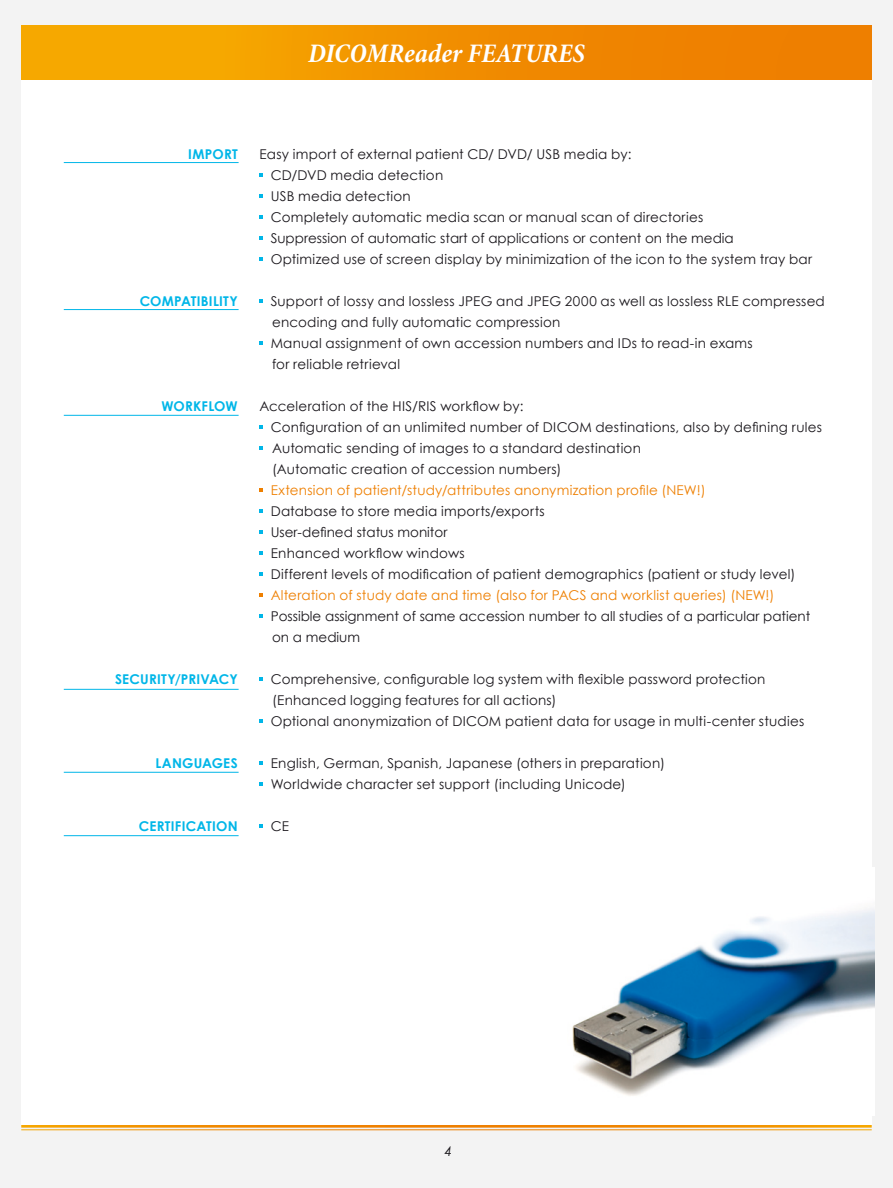
<style>
.page{position:relative;width:893px;height:1188px;background:#f3f3f3}
.page>*{position:absolute;margin:0;border:0;box-sizing:border-box;transform-origin:0 0}
.t1{font:italic 700 condensed 27px "Minion Pro";color:#fff}
.t2{font:13.5px "Century Gothic";letter-spacing:.015em;color:#1a171c}
.t3{font:13.5px "Century Gothic";letter-spacing:.015em;color:#ee7f00}
.t4{font:700 13.5px "Century Gothic";letter-spacing:.015em;color:#00b6e8}
.t5{font:italic 13.5px "Century Gothic";color:#1a171c}
</style>
<div class="page">
<div style="left:21px;top:27px;width:851px;height:1098px;background:#fafafa"></div>
<div style="left:21px;top:26px;width:851px;height:54px;background:linear-gradient(to right,#f7ad00,#ed7700)"></div>
<hr style="left:21px;top:1125px;width:851px;height:3px;background:#fff">
<hr style="left:21px;top:1129px;width:851px;height:1px;background:#fff">
<img style="left:572px;top:867px;width:302px;height:248px">
<svg style="left:259px;top:173px;width:4px;height:4px"></svg>
<svg style="left:259px;top:194px;width:4px;height:4px"></svg>
<svg style="left:259px;top:215px;width:4px;height:4px"></svg>
<svg style="left:259px;top:236px;width:4px;height:4px"></svg>
<svg style="left:259px;top:257px;width:4px;height:4px"></svg>
<svg style="left:259px;top:299px;width:4px;height:4px"></svg>
<svg style="left:259px;top:341px;width:4px;height:4px"></svg>
<svg style="left:259px;top:425px;width:4px;height:4px"></svg>
<svg style="left:259px;top:446px;width:4px;height:4px"></svg>
<svg style="left:259px;top:488px;width:4px;height:4px"></svg>
<svg style="left:259px;top:509px;width:4px;height:4px"></svg>
<svg style="left:259px;top:530px;width:4px;height:4px"></svg>
<svg style="left:259px;top:551px;width:4px;height:4px"></svg>
<svg style="left:259px;top:572px;width:4px;height:4px"></svg>
<svg style="left:259px;top:593px;width:4px;height:4px"></svg>
<svg style="left:259px;top:614px;width:4px;height:4px"></svg>
<svg style="left:259px;top:677px;width:4px;height:4px"></svg>
<svg style="left:259px;top:719px;width:4px;height:4px"></svg>
<svg style="left:259px;top:761px;width:4px;height:4px"></svg>
<svg style="left:259px;top:782px;width:4px;height:4px"></svg>
<svg style="left:259px;top:824px;width:4px;height:4px"></svg>
<hr style="left:64px;top:772px;width:175px;height:1px;background:#00b6e8">
<hr style="left:64px;top:162px;width:175px;height:1px;background:#00b6e8">
<hr style="left:64px;top:309px;width:175px;height:1px;background:#00b6e8">
<hr style="left:64px;top:415px;width:175px;height:1px;background:#00b6e8">
<hr style="left:64px;top:689px;width:175px;height:1px;background:#00b6e8">
<hr style="left:64px;top:835px;width:175px;height:1px;background:#00b6e8">
<p class="t1" style="left:308px;top:35px;width:278px">DICOMReader FEATURES</p>
<p class="t4" style="left:188px;top:144px;width:51px">IMPORT</p>
<p class="t2" style="left:259px;top:145px;width:374px">Easy import of external patient CD/ DVD/ USB media by:</p>
<p class="t2" style="left:271px;top:166px;width:174px">CD/DVD media detection</p>
<p class="t2" style="left:271px;top:187px;width:142px">USB media detection</p>
<p class="t2" style="left:271px;top:208px;width:434px">Completely automatic media scan or manual scan of directories</p>
<p class="t2" style="left:271px;top:229px;width:465px">Suppression of automatic start of applications or content on the media</p>
<p class="t2" style="left:271px;top:250px;width:543px">Optimized use of screen display by minimization of the icon to the system tray bar</p>
<p class="t4" style="left:140px;top:291px;width:99px">COMPATIBILITY</p>
<p class="t2" style="left:271px;top:292px;width:556px">Support of lossy and lossless JPEG and JPEG 2000 as well as lossless RLE compressed</p>
<p class="t2" style="left:272px;top:313px;width:290px">encoding and fully automatic compression</p>
<p class="t2" style="left:271px;top:334px;width:484px">Manual assignment of own accession numbers and IDs to read-in exams</p>
<p class="t2" style="left:272px;top:355px;width:129px">for reliable retrieval</p>
<p class="t4" style="left:161px;top:396px;width:78px">WORKFLOW</p>
<p class="t2" style="left:259px;top:397px;width:266px">Acceleration of the HIS/RIS workflow by:</p>
<p class="t2" style="left:271px;top:418px;width:553px">Configuration of an unlimited number of DICOM destinations, also by defining rules</p>
<p class="t2" style="left:272px;top:439px;width:370px">Automatic sending of images to a standard destination</p>
<p class="t2" style="left:272px;top:460px;width:291px">(Automatic creation of accession numbers)</p>
<p class="t3" style="left:271px;top:481px;width:437px">Extension of patient/study/attributes anonymization profile (NEW!)</p>
<p class="t2" style="left:271px;top:502px;width:276px">Database to store media imports/exports</p>
<p class="t2" style="left:271px;top:523px;width:178px">User-defined status monitor</p>
<p class="t2" style="left:271px;top:544px;width:196px">Enhanced workflow windows</p>
<p class="t2" style="left:271px;top:565px;width:526px">Different levels of modification of patient demographics (patient or study level)</p>
<p class="t3" style="left:271px;top:586px;width:505px">Alteration of study date and time (also for PACS and worklist queries) (NEW!)</p>
<p class="t2" style="left:271px;top:607px;width:541px">Possible assignment of same accession number to all studies of a particular patient</p>
<p class="t2" style="left:272px;top:628px;width:90px">on a medium</p>
<p class="t4" style="left:115px;top:669px;width:124px">SECURITY/PRIVACY</p>
<p class="t2" style="left:271px;top:670px;width:496px">Comprehensive, configurable log system with flexible password protection</p>
<p class="t2" style="left:272px;top:691px;width:286px">(Enhanced logging features for all actions)</p>
<p class="t2" style="left:271px;top:712px;width:535px">Optional anonymization of DICOM patient data for usage in multi-center studies</p>
<p class="t4" style="left:155px;top:753px;width:84px">LANGUAGES</p>
<p class="t2" style="left:271px;top:754px;width:396px">English, German, Spanish, Japanese (others in preparation)</p>
<p class="t2" style="left:271px;top:775px;width:357px">Worldwide character set support (including Unicode)</p>
<p class="t4" style="left:139px;top:816px;width:101px">CERTIFICATION</p>
<p class="t2" style="left:271px;top:817px;width:20px">CE</p>
<p class="t5" style="left:445px;top:1142px;width:9px">4</p>
</div>
